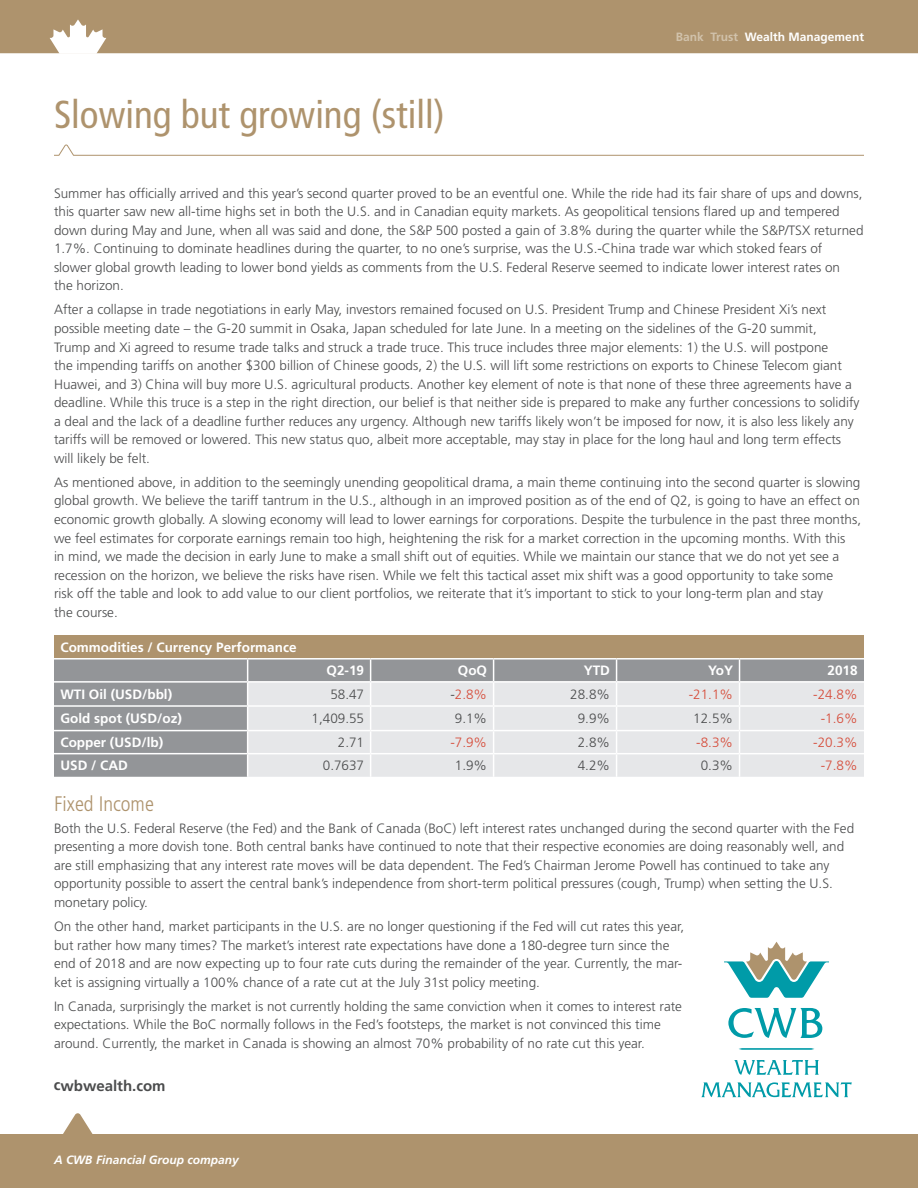
<style>
.page{position:relative;width:918px;height:1188px;background:#fff}
.page>*{position:absolute;margin:0;border:0;box-sizing:border-box;transform-origin:0 0}
.t1{font:condensed 39px "Frutiger LT Std";color:#ae936d}
.t2{font:300 condensed 21px "Frutiger LT Std";color:#ae936d}
.t3{font:700 15px "Frutiger LT Std";letter-spacing:-.005em;color:#4b4c4d}
.t4{font:300 13.5px/18.6px "Frutiger LT Std";color:#4b4c4d}
.t5{font:700 13.5px "Frutiger LT Std";color:#fff}
.t6{font:300 13.5px "Frutiger LT Std";color:#d64c3a}
.t7{font:italic 700 12px "Frutiger LT Std";color:#fff}
.t8{font:700 12px "Frutiger LT Std";color:#fff}
.s1{color:#d1c2ab}
.s2{color:#4b4c4d}
</style>
<div class="page">
<svg style="left:739px;top:1048px;width:75px;height:2px"></svg>
<svg style="left:728px;top:1008px;width:94px;height:30px"></svg>
<svg style="left:724px;top:942px;width:105px;height:56px"></svg>
<svg style="left:734px;top:1060px;width:85px;height:15px"></svg>
<svg style="left:701px;top:1082px;width:151px;height:15px"></svg>
<div style="left:0;top:1134px;width:918px;height:54px;background:#ae936d"></div>
<svg style="left:63px;top:1113px;width:30px;height:21px"></svg>
<div style="left:0;top:0;width:918px;height:54px;background:#ae936d"></div>
<svg style="left:50px;top:19px;width:56px;height:34px"></svg>
<hr style="left:0;top:53px;width:918px;height:2px;background:#fff">
<svg style="left:54px;top:145px;width:810px;height:11px"></svg>
<div style="left:54px;top:636px;width:810px;height:23px;background:#ae936d"></div>
<div style="left:54px;top:660px;width:810px;height:117px;background:#939598"></div>
<div style="left:248px;top:683px;width:616px;height:94px;background:#e6e7e9"></div>
<hr style="left:54px;top:658px;width:194px;height:2px;background:#fff">
<hr style="left:740px;top:658px;width:124px;height:2px;background:#fff">
<hr style="left:54px;top:681px;width:194px;height:2px;background:#fff">
<hr style="left:740px;top:681px;width:124px;height:2px;background:#fff">
<hr style="left:54px;top:705px;width:194px;height:2px;background:#fff">
<hr style="left:740px;top:705px;width:124px;height:2px;background:#fff">
<hr style="left:54px;top:730px;width:194px;height:1px;background:#fff">
<hr style="left:740px;top:730px;width:124px;height:1px;background:#fff">
<hr style="left:54px;top:753px;width:194px;height:1px;background:#fff">
<hr style="left:740px;top:753px;width:124px;height:1px;background:#fff">
<hr style="left:248px;top:658px;width:123px;height:2px;background:#fff">
<hr style="left:371px;top:658px;width:123px;height:2px;background:#fff">
<hr style="left:494px;top:658px;width:123px;height:2px;background:#fff">
<hr style="left:617px;top:658px;width:123px;height:2px;background:#fff">
<hr style="left:248px;top:681px;width:123px;height:2px;background:#fff">
<hr style="left:371px;top:681px;width:123px;height:2px;background:#fff">
<hr style="left:494px;top:681px;width:123px;height:2px;background:#fff">
<hr style="left:617px;top:681px;width:123px;height:2px;background:#fff">
<hr style="left:248px;top:705px;width:123px;height:2px;background:#fff">
<hr style="left:371px;top:705px;width:123px;height:2px;background:#fff">
<hr style="left:494px;top:705px;width:123px;height:2px;background:#fff">
<hr style="left:617px;top:705px;width:123px;height:2px;background:#fff">
<hr style="left:248px;top:730px;width:123px;height:1px;background:#fff">
<hr style="left:371px;top:730px;width:123px;height:1px;background:#fff">
<hr style="left:494px;top:730px;width:123px;height:1px;background:#fff">
<hr style="left:617px;top:730px;width:123px;height:1px;background:#fff">
<hr style="left:248px;top:753px;width:123px;height:1px;background:#fff">
<svg style="left:247px;top:660px;width:1px;height:117px"></svg>
<hr style="left:371px;top:753px;width:123px;height:1px;background:#fff">
<svg style="left:370px;top:660px;width:1px;height:117px"></svg>
<hr style="left:494px;top:753px;width:123px;height:1px;background:#fff">
<svg style="left:493px;top:660px;width:1px;height:117px"></svg>
<hr style="left:617px;top:753px;width:123px;height:1px;background:#fff">
<svg style="left:616px;top:660px;width:1px;height:117px"></svg>
<svg style="left:739px;top:660px;width:1px;height:117px"></svg>
<h1 class="t1" style="left:54px;top:92px;width:392px">Slowing but growing (still)</h1>
<p class="t8" style="left:676px;top:30px;width:190px"><span class="s1">Bank Trust</span> Wealth Management</p>
<p class="t4" style="left:54px;top:184px;width:811px">Summer has officially arrived and this year’s second quarter proved to be an eventful one. While the ride had its fair share of ups and downs, this quarter saw new all-time highs set in both the U.S. and in Canadian equity markets. As geopolitical tensions flared up and tempered down during May and June, when all was said and done, the S&amp;P 500 posted a gain of 3.8% during the quarter while the S&amp;P/TSX returned 1.7%. Continuing to dominate headlines during the quarter, to no one’s surprise, was the U.S.-China trade war which stoked fears of<br>slower global growth leading to lower bond yields as comments from the U.S. Federal Reserve seemed to indicate lower interest rates on<br>the horizon.</p>
<p class="t4" style="left:54px;top:301px;width:807px">After a collapse in trade negotiations in early May, investors remained focused on U.S. President Trump and Chinese President Xi’s next possible meeting date – the G-20 summit in Osaka, Japan scheduled for late June. In a meeting on the sidelines of the G-20 summit,<br>Trump and Xi agreed to resume trade talks and struck a trade truce. This truce includes three major elements: 1) the U.S. will postpone<br>the impending tariffs on another $300 billion of Chinese goods, 2) the U.S. will lift some restrictions on exports to Chinese Telecom giant Huawei, and 3) China will buy more U.S. agricultural products. Another key element of note is that none of these three agreements have a deadline. While this truce is a step in the right direction, our belief is that neither side is prepared to make any further concessions to solidify a deal and the lack of a deadline further reduces any urgency. Although new tariffs likely won’t be imposed for now, it is also less likely any tariffs will be removed or lowered. This new status quo, albeit more acceptable, may stay in place for the long haul and long term effects will likely be felt.</p>
<p class="t4" style="left:54px;top:473px;width:809px">As mentioned above, in addition to the seemingly unending geopolitical drama, a main theme continuing into the second quarter is slowing global growth. We believe the tariff tantrum in the U.S., although in an improved position as of the end of Q2, is going to have an effect on economic growth globally. A slowing economy will lead to lower earnings for corporations. Despite the turbulence in the past three months, we feel estimates for corporate earnings remain too high, heightening the risk for a market correction in the upcoming months. With this<br>in mind, we made the decision in early June to make a small shift out of equities. While we maintain our stance that we do not yet see a recession on the horizon, we believe the risks have risen. While we felt this tactical asset mix shift was a good opportunity to take some<br>risk off the table and look to add value to our client portfolios, we reiterate that it’s important to stick to your long-term plan and stay<br>the course.</p>
<p class="t5" style="left:60px;top:640px;width:238px">Commodities / Currency Performance</p>
<p class="t5" style="left:327px;top:663px;width:39px">Q2-19</p>
<p class="t5" style="left:458px;top:663px;width:31px">QoQ</p>
<p class="t5" style="left:584px;top:663px;width:28px">YTD</p>
<p class="t5" style="left:708px;top:663px;width:27px">YoY</p>
<p class="t5" style="left:827px;top:663px;width:32px">2018</p>
<p class="t5" style="left:60px;top:686px;width:113px">WTI Oil (USD/bbl)</p>
<p class="t4" style="left:330px;top:685px;width:35px">58.47</p>
<p class="t6" style="left:450px;top:687px;width:38px"><span class="s2">-</span>2.8%</p>
<p class="t4" style="left:570px;top:685px;width:41px">28.8%</p>
<p class="t6" style="left:689px;top:687px;width:46px">-21.1%</p>
<p class="t6" style="left:813px;top:687px;width:46px">-24.8%</p>
<p class="t5" style="left:60px;top:711px;width:123px">Gold spot (USD/oz)</p>
<p class="t4" style="left:312px;top:710px;width:54px">1,409.55</p>
<p class="t4" style="left:455px;top:710px;width:34px">9.1%</p>
<p class="t4" style="left:578px;top:710px;width:34px">9.9%</p>
<p class="t4" style="left:693px;top:710px;width:41px">12.5%</p>
<p class="t6" style="left:821px;top:711px;width:38px">-1.6%</p>
<p class="t5" style="left:60px;top:734px;width:104px">Copper (USD/lb)</p>
<p class="t4" style="left:338px;top:733px;width:28px">2.71</p>
<p class="t6" style="left:450px;top:735px;width:38px">-7.9%</p>
<p class="t4" style="left:578px;top:733px;width:34px">2.8%</p>
<p class="t6" style="left:696px;top:735px;width:38px">-8.3%</p>
<p class="t6" style="left:813px;top:735px;width:46px">-20.3%</p>
<p class="t5" style="left:60px;top:758px;width:69px">USD / CAD</p>
<p class="t4" style="left:323px;top:757px;width:43px">0.7637</p>
<p class="t4" style="left:455px;top:757px;width:34px">1.9%</p>
<p class="t4" style="left:578px;top:757px;width:34px">4.2%</p>
<p class="t4" style="left:701px;top:757px;width:34px">0.3%</p>
<p class="t6" style="left:821px;top:758px;width:38px">-7.8%</p>
<h2 class="t2" style="left:54px;top:792px;width:101px">Fixed Income</h2>
<p class="t4" style="left:54px;top:819px;width:802px">Both the U.S. Federal Reserve (the Fed) and the Bank of Canada (BoC) left interest rates unchanged during the second quarter with the Fed presenting a more dovish tone. Both central banks have continued to note that their respective economies are doing reasonably well, and are still emphasizing that any interest rate moves will be data dependent. The Fed’s Chairman Jerome Powell has continued to take any opportunity possible to assert the central bank’s independence from short-term political pressures (cough, Trump) when setting the U.S. monetary policy.</p>
<p class="t4" style="left:54px;top:917px;width:632px">On the other hand, market participants in the U.S. are no longer questioning if the Fed will cut rates this year, but rather how many times? The market’s interest rate expectations have done a 180-degree turn since the end of 2018 and are now expecting up to four rate cuts during the remainder of the year. Currently, the mar&shy;ket is assigning virtually a 100% chance of a rate cut at the July 31st policy meeting.</p>
<p class="t4" style="left:54px;top:997px;width:630px">In Canada, surprisingly the market is not currently holding the same conviction when it comes to interest rate expectations. While the BoC normally follows in the Fed’s footsteps, the market is not convinced this time around. Currently, the market in Canada is showing an almost 70% probability of no rate cut this year.</p>
<p class="t3" style="left:54px;top:1077px;width:113px">cwbwealth.com</p>
<p class="t7" style="left:54px;top:1153px;width:186px">A CWB Financial Group company</p>
</div>
